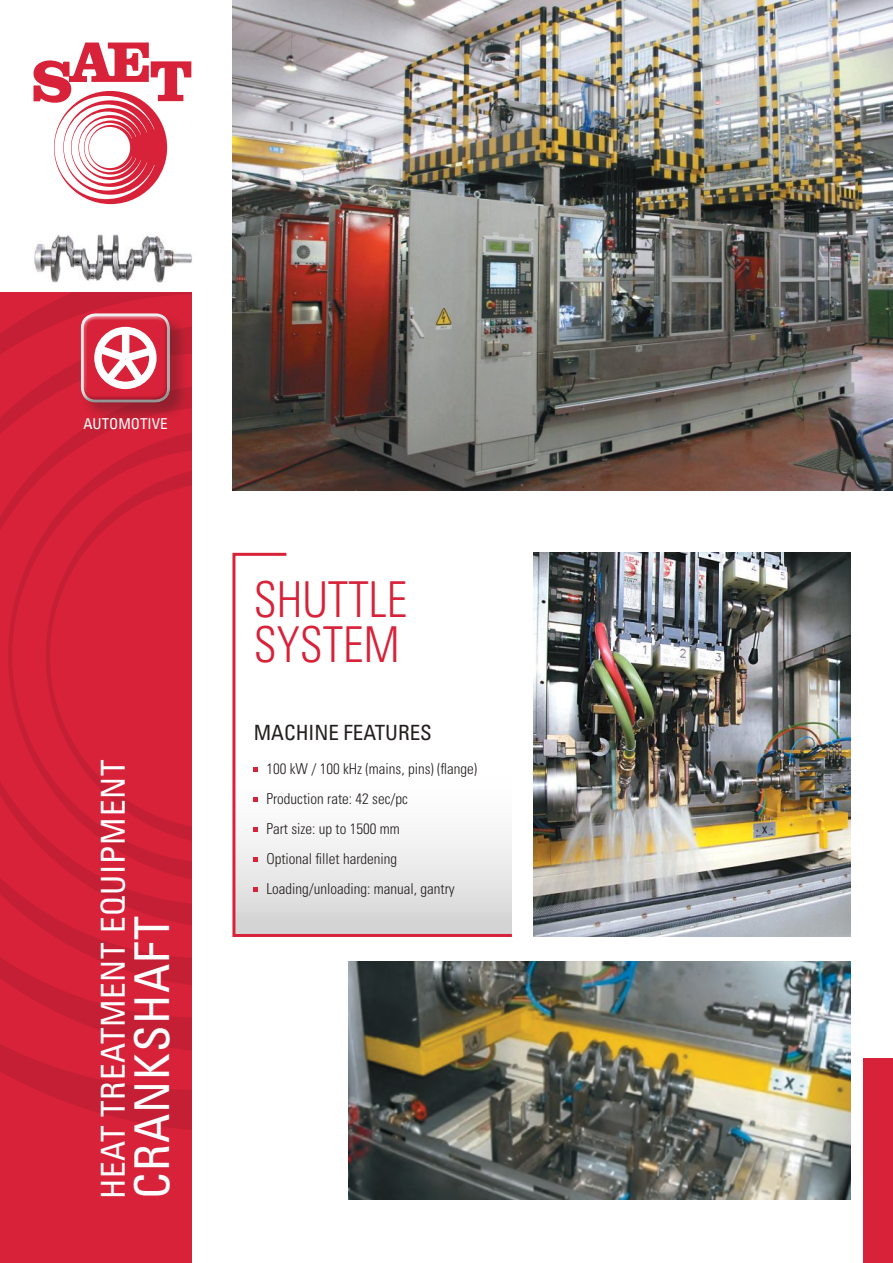
<style>
.page{position:relative;width:893px;height:1263px;background:#fff}
.page>*{position:absolute;margin:0;border:0;box-sizing:border-box;transform-origin:0 0}
.t1{font:300 condensed 49.5px/45px "Univers";color:#d72239;scale:.93 1}
.t2{font:condensed 48px "Univers";letter-spacing:.025em;color:#fff}
.t3{font:condensed 33px "Univers";letter-spacing:.025em;color:#fff}
.t4{font:condensed 21px "Univers";color:#241f1f}
.t5{font:300 condensed 15px/30px "Univers";color:#241f1f}
.t6{font:condensed 15px "Univers";color:#fff}
</style>
<div class="page">
<div style="left:234px;top:773px;width:278px;height:164px;background:linear-gradient(to bottom,#fff,#d5d4d5)"></div>
<svg style="left:33px;top:43px;width:158px;height:161px"></svg>
<div style="left:0;top:292px;width:191px;height:971px;background:#d72239"></div>
<svg style="left:0;top:292px;width:191px;height:838px"></svg>
<img style="left:232px;top:0;width:661px;height:490px">
<img style="left:533px;top:553px;width:317px;height:384px">
<svg style="left:232px;top:552px;width:57px;height:385px"></svg>
<hr style="left:234px;top:934px;width:278px;height:3px;background:#d72239">
<div style="left:863px;top:1059px;width:30px;height:204px;background:#d72239"></div>
<img style="left:348px;top:962px;width:502px;height:237px">
<img style="left:34px;top:234px;width:158px;height:49px">
<div style="left:81px;top:313px;width:107px;height:108px;background:#241f1f;opacity:.3"></div>
<div style="left:78px;top:310px;width:93px;height:87px;background:#fff;opacity:.75"></div>
<div style="left:78px;top:316px;width:93px;height:87px;background:#241f1f;opacity:.38"></div>
<div style="left:94px;top:327px;width:63px;height:62px;border:8px solid #fff;border-radius:50%"></div>
<div style="left:122px;top:331px;width:7px;height:27px;background:#fff"></div>
<svg style="left:90px;top:340px;width:71px;height:51px"></svg>
<p class="t6" style="left:83px;top:414px;width:86px">AUTOMOTIVE</p>
<h3 class="t3" style="left:92px;top:1199px;width:441px;rotate:-90deg">HEAT TREATMENT EQUIPMENT</h3>
<h2 class="t2" style="left:122px;top:1199px;width:284px;rotate:-90deg">CRANKSHAFT</h2>
<h1 class="t1" style="left:254px;top:577px;width:166px">SHUTTLE<br>SYSTEM</h1>
<h3 class="t4" style="left:254px;top:719px;width:180px">MACHINE FEATURES</h3>
<p class="t5" style="left:266px;top:754px;width:212px">100 kW / 100 kHz (mains, pins) (flange)<br>Production rate: 42 sec/pc<br>Part size: up to 1500 mm<br>Optional fillet hardening<br>Loading/unloading: manual, gantry</p>
</div>
